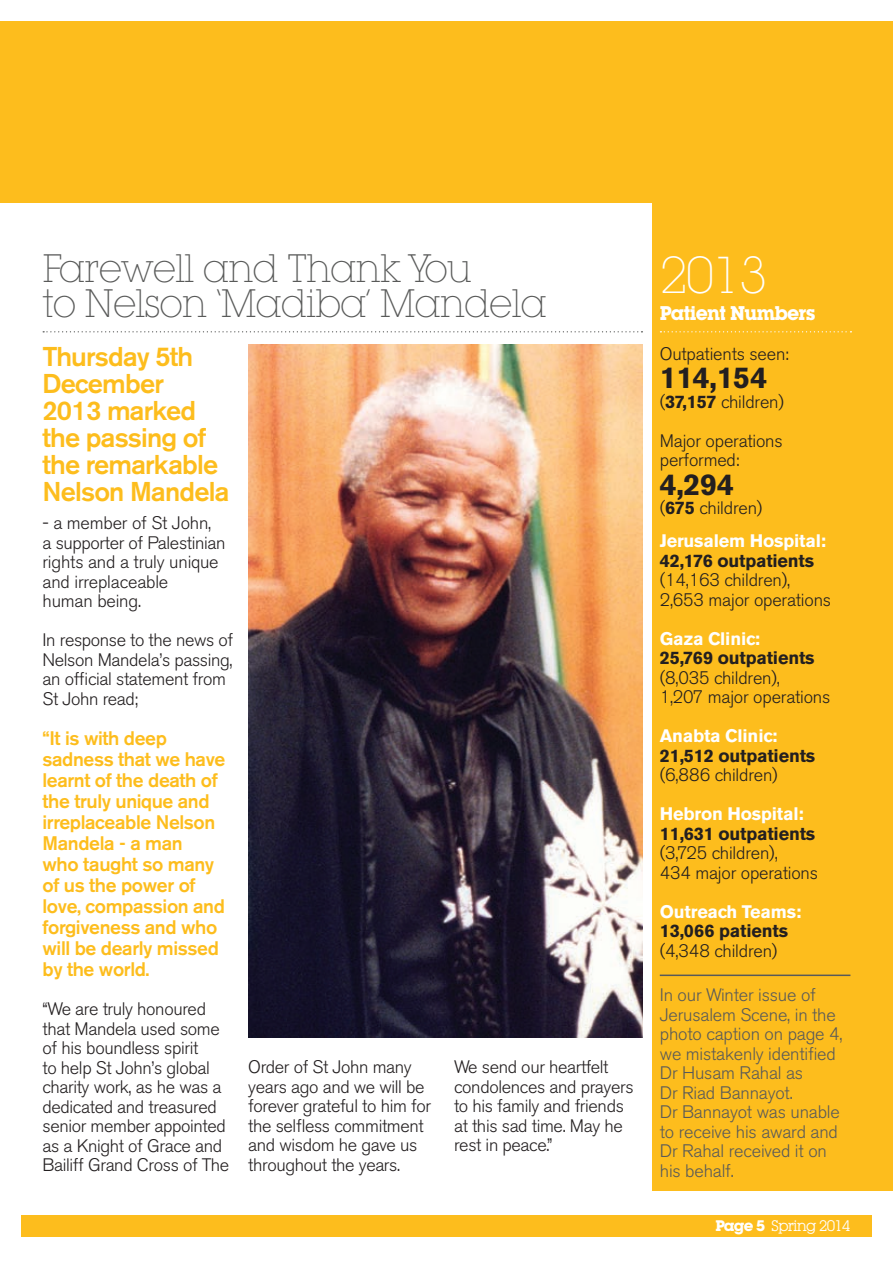
<style>
.page{position:relative;width:893px;height:1263px;background:#fff}
.page>*{position:absolute;margin:0;border:0;box-sizing:border-box;transform-origin:0 0}
.t1{font:300 51px "Lubalin Graph IT Cby BT Xtra";color:#fff}
.t2{font:300 39px "Lubalin Graph IT Cby BT Xtra";letter-spacing:-.03em;color:#595a59}
.t3{font:700 30px "Akzidenz Grotesk BE";letter-spacing:-.01em;color:#231f20}
.t4{font:500 27px/27px "Akzidenz Grotesk BE";letter-spacing:-.03em;color:#fdbd1d}
.t5{font:500 19.5px/21px "Akzidenz Grotesk BE";letter-spacing:-.02em;color:#fdbd1d}
.t6{font:700 19.5px "Lubalin Graph IT Cby BT";letter-spacing:-.04em;color:#fff}
.t7{font:300 18px/19.5px "Akzidenz Grotesk BE";letter-spacing:-.02em;color:#231f20}
.t8{font:300 18px/19.5px "Akzidenz Grotesk BE";letter-spacing:-.01em;color:#595a59}
.t9{font:700 18px/19.5px "Akzidenz Grotesk BE";letter-spacing:-.01em;color:#fff}
.t10{font:700 18px/19.5px "Akzidenz Grotesk BE";letter-spacing:-.01em;color:#231f20}
.t11{font:15.15px "Lubalin Graph IT Cby BT";letter-spacing:-.06em;color:#fff}
.s1{font-weight:700}
.s2{color:#231f20}
.s3{font-weight:300;color:#231f20}
.s4{font-weight:300}
</style>
<div class="page">
<div style="left:0;top:21px;width:893px;height:182px;background:#fdbd1d"></div>
<div style="left:652px;top:21px;width:241px;height:1170px;background:#fdbd1d"></div>
<div style="left:21px;top:1215px;width:851px;height:22px;background:#fdbd1d"></div>
<svg style="left:43px;top:331px;width:599px;height:1px"></svg>
<svg style="left:660px;top:331px;width:191px;height:1px"></svg>
<hr style="left:660px;top:974px;width:190px;height:2px;background:#595a59">
<img style="left:248px;top:344px;width:394px;height:693px">
<p class="t2" style="left:43px;top:245px;width:431px">Farewell and Thank You</p>
<p class="t2" style="left:43px;top:279px;width:506px">to Nelson ‘Madiba’ Mandela</p>
<p class="t4" style="left:43px;top:343px;width:188px">Thursday 5th<br>December<br>2013 marked the passing of the remarkable<br>Nelson Mandela</p>
<p class="t7" style="left:43px;top:514px;width:170px">- a member of St John,</p>
<p class="t7" style="left:43px;top:533px;width:185px">a supporter of Palestinian rights and a truly unique and irreplaceable</p>
<p class="t7" style="left:43px;top:592px;width:100px">human being.</p>
<p class="t7" style="left:43px;top:631px;width:192px">In response to the news of<br>Nelson Mandela’s passing, an official statement from<br>St John read;</p>
<p class="t5" style="left:43px;top:728px;width:184px">“It is with deep sadness that we have learnt of the death of the truly unique and irreplaceable Nelson<br>Mandela - a man<br>who taught so many of us the power of love, compassion and forgiveness and who will be dearly missed by the world.</p>
<p class="t7" style="left:43px;top:1000px;width:188px">“We are truly honoured that Mandela used some of his boundless spirit<br>to help St John’s global charity work, as he was a dedicated and treasured senior member appointed as a Knight of Grace and<br>Bailiff Grand Cross of The</p>
<p class="t7" style="left:248px;top:1058px;width:184px">Order of St John many years ago and we will be forever grateful to him for the selfless commitment and wisdom he gave us throughout the years.</p>
<p class="t7" style="left:454px;top:1058px;width:181px">We send our heartfelt condolences and prayers to his family and friends</p>
<p class="t7" style="left:454px;top:1116px;width:170px">at this sad time. May he rest in peace.”</p>
<p class="t1" style="left:660px;top:244px;width:109px">2013</p>
<p class="t6" style="left:660px;top:302px;width:157px">Patient Numbers</p>
<p class="t7" style="left:660px;top:344px;width:131px">Outpatients seen:</p>
<p class="t3" style="left:660px;top:360px;width:109px">114,154</p>
<p class="t7" style="left:660px;top:392px;width:126px">(<span class="s1">37,157</span> children)</p>
<p class="t7" style="left:660px;top:431px;width:124px">Major operations performed:</p>
<p class="t3" style="left:660px;top:467px;width:76px">4,294</p>
<p class="t7" style="left:660px;top:498px;width:104px">(<span class="s1">675</span> children)</p>
<p class="t9" style="left:660px;top:531px;width:168px">Jerusalem Hospital:<br><span class="s2">42,176 outpatients </span><span class="s3">(14,163 children),</span></p>
<p class="t7" style="left:660px;top:590px;width:173px">2,653 major operations</p>
<p class="t9" style="left:660px;top:629px;width:102px">Gaza Clinic:</p>
<p class="t10" style="left:660px;top:648px;width:156px">25,769 outpatients <span class="s4">(8,035 children),</span></p>
<p class="t7" style="left:660px;top:687px;width:172px">1,207 major operations</p>
<p class="t9" style="left:660px;top:726px;width:119px">Anabta Clinic:</p>
<p class="t10" style="left:660px;top:746px;width:157px">21,512 outpatients</p>
<p class="t7" style="left:660px;top:765px;width:120px">(6,886 children)</p>
<p class="t9" style="left:660px;top:804px;width:145px">Hebron Hospital:</p>
<p class="t10" style="left:660px;top:824px;width:157px">11,631 outpatients</p>
<p class="t7" style="left:660px;top:843px;width:119px">(3,725 children),</p>
<p class="t7" style="left:660px;top:863px;width:160px">434 major operations</p>
<p class="t9" style="left:660px;top:902px;width:143px">Outreach Teams:</p>
<p class="t10" style="left:660px;top:921px;width:130px">13,066 patients</p>
<p class="t7" style="left:660px;top:941px;width:119px">(4,348 children)</p>
<p class="t8" style="left:660px;top:986px;width:184px">In our Winter issue of<br>Jerusalem Scene, in the photo caption on page 4, we mistakenly identified<br>Dr Husam Rahal as</p>
<p class="t8" style="left:660px;top:1083px;width:134px">Dr Riad Bannayot.</p>
<p class="t8" style="left:660px;top:1103px;width:182px;text-align:justify">Dr Bannayot was unable to receive his award and Dr Rahal received it on</p>
<p class="t8" style="left:660px;top:1161px;width:75px">his behalf.</p>
<p class="t11" style="left:715px;top:1216px;width:137px"><span class="s1">Page 5</span> Spring 2014</p>
</div>
